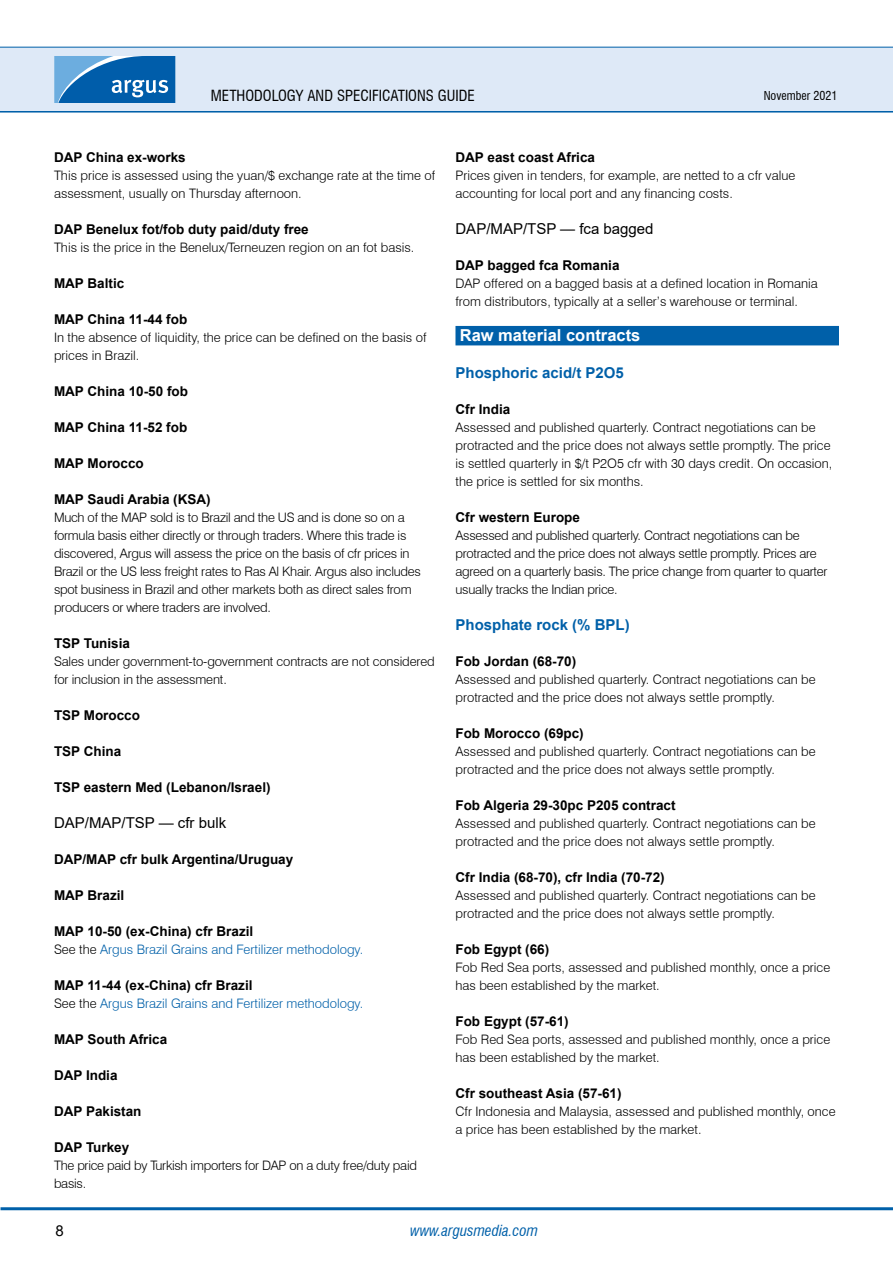
<style>
.page{position:relative;width:893px;height:1263px;background:#fff}
.page>*{position:absolute;margin:0;border:0;box-sizing:border-box;transform-origin:0 0}
.t1{font:700 16.5px "Arial";color:#fff}
.t2{font:15px "Arial";color:#000}
.t3{font:700 15px "Arial";color:#0060a9}
.t4{font:condensed 15px "Swiss 721 BT";color:#000}
.t5{font:italic condensed 15px "Swiss 721 BT";color:#0060a9}
.t6{font:700 13.5px "Arial";color:#000}
.t7{font:300 13.05px/18px "Swiss 721 BT";color:#000}
.t8{font:300 13.05px/18px "Swiss 721 BT";letter-spacing:-.02em;color:#000}
.t9{font:300 13.05px "Swiss 721 BT";color:#0060a9}
.t10{font:condensed 12px "Swiss 721 BT";color:#000}
.s1{color:#000}
</style>
<div class="page">
<hr style="left:0;top:110px;width:893px;height:3px;background:#0060a9">
<div style="left:0;top:47px;width:893px;height:64px;background:#dee9f7"></div>
<hr style="left:0;top:47px;width:893px;height:1px;background:#0060a9">
<svg style="left:54px;top:56px;width:121px;height:47px;background:#307ebd"></svg>
<hr style="left:1px;top:1207px;width:892px;height:3px;background:#0060a9">
<div style="left:455px;top:326px;width:384px;height:19px;background:#0060a9"></div>
<p class="t4" style="left:211px;top:86px;width:265px">METHODOLOGY AND SPECIFICATIONS GUIDE</p>
<p class="t10" style="left:764px;top:88px;width:75px">NOVEMBER 2021</p>
<p class="t6" style="left:54px;top:148px;width:133px">DAP China ex-works</p>
<p class="t7" style="left:54px;top:166px;width:383px">This price is assessed using the yuan/$ exchange rate at the time of assessment, usually on Thursday afternoon.</p>
<p class="t6" style="left:54px;top:220px;width:256px">DAP Benelux fot/fob duty paid/duty free</p>
<p class="t7" style="left:54px;top:238px;width:362px">This is the price in the Benelux/Terneuzen region on an fot basis.</p>
<p class="t6" style="left:54px;top:274px;width:72px">MAP Baltic</p>
<p class="t6" style="left:54px;top:310px;width:135px">MAP China 11-44 fob</p>
<p class="t7" style="left:54px;top:328px;width:374px">In the absence of liquidity, the price can be defined on the basis of prices in Brazil.</p>
<p class="t6" style="left:54px;top:382px;width:136px">MAP China 10-50 fob</p>
<p class="t6" style="left:54px;top:418px;width:135px">MAP China 11-52 fob</p>
<p class="t6" style="left:54px;top:454px;width:91px">MAP Morocco</p>
<p class="t6" style="left:54px;top:490px;width:158px">MAP Saudi Arabia (KSA)</p>
<p class="t8" style="left:54px;top:508px;width:369px">Much of the MAP sold is to Brazil and the US and is done so on a formula basis either directly or through traders. Where this trade is discovered, Argus will assess the price on the basis of cfr prices in Brazil or the US less freight rates to Ras Al Khair. Argus also includes spot business in Brazil and other markets both as direct sales from producers or where traders are involved.</p>
<p class="t6" style="left:54px;top:634px;width:78px">TSP Tunisia</p>
<p class="t7" style="left:54px;top:652px;width:382px">Sales under government-to-government contracts are not considered for inclusion in the assessment.</p>
<p class="t6" style="left:54px;top:706px;width:88px">TSP Morocco</p>
<p class="t6" style="left:54px;top:742px;width:69px">TSP China</p>
<p class="t6" style="left:54px;top:778px;width:218px">TSP eastern Med (Lebanon/Israel)</p>
<p class="t2" style="left:54px;top:812px;width:174px">DAP/MAP/TSP — cfr bulk</p>
<p class="t6" style="left:54px;top:850px;width:241px">DAP/MAP cfr bulk Argentina/Uruguay</p>
<p class="t6" style="left:54px;top:886px;width:72px">MAP Brazil</p>
<p class="t6" style="left:54px;top:922px;width:201px">MAP 10-50 (ex-China) cfr Brazil</p>
<p class="t9" style="left:54px;top:941px;width:311px"><span class="s1">See the</span> Argus Brazil Grains and Fertilizer methodology.</p>
<p class="t6" style="left:54px;top:976px;width:200px">MAP 11-44 (ex-China) cfr Brazil</p>
<p class="t9" style="left:54px;top:995px;width:311px"><span class="s1">See the</span> Argus Brazil Grains and Fertilizer methodology.</p>
<p class="t6" style="left:54px;top:1030px;width:115px">MAP South Africa</p>
<p class="t6" style="left:54px;top:1066px;width:65px">DAP India</p>
<p class="t6" style="left:54px;top:1102px;width:89px">DAP Pakistan</p>
<p class="t6" style="left:54px;top:1138px;width:77px">DAP Turkey</p>
<p class="t8" style="left:54px;top:1156px;width:364px">The price paid by Turkish importers for DAP on a duty free/duty paid basis.</p>
<p class="t6" style="left:455px;top:148px;width:141px">DAP east coast Africa</p>
<p class="t7" style="left:455px;top:166px;width:341px">Prices given in tenders, for example, are netted to a cfr value accounting for local port and any financing costs.</p>
<p class="t2" style="left:455px;top:218px;width:200px">DAP/MAP/TSP — fca bagged</p>
<p class="t6" style="left:455px;top:256px;width:166px">DAP bagged fca Romania</p>
<p class="t7" style="left:455px;top:274px;width:364px">DAP offered on a bagged basis at a defined location in Romania from distributors, typically at a seller’s warehouse or terminal.</p>
<p class="t1" style="left:460px;top:324px;width:182px">Raw material contracts</p>
<p class="t3" style="left:455px;top:362px;width:170px">Phosphoric acid/t P2O5</p>
<p class="t6" style="left:455px;top:400px;width:56px">Cfr India</p>
<p class="t7" style="left:455px;top:418px;width:378px">Assessed and published quarterly. Contract negotiations can be protracted and the price does not always settle promptly. The price is settled quarterly in $/t P2O5 cfr with 30 days credit. On occasion, the price is settled for six months.</p>
<p class="t6" style="left:455px;top:508px;width:126px">Cfr western Europe</p>
<p class="t8" style="left:455px;top:526px;width:373px">Assessed and published quarterly. Contract negotiations can be protracted and the price does not always settle promptly. Prices are agreed on a quarterly basis. The price change from quarter to quarter usually tracks the Indian price.</p>
<p class="t3" style="left:455px;top:614px;width:176px">Phosphate rock (% BPL)</p>
<p class="t6" style="left:455px;top:652px;width:122px">Fob Jordan (68-70)</p>
<p class="t7" style="left:455px;top:670px;width:362px">Assessed and published quarterly. Contract negotiations can be protracted and the price does not always settle promptly.</p>
<p class="t6" style="left:455px;top:724px;width:130px">Fob Morocco (69pc)</p>
<p class="t7" style="left:455px;top:742px;width:362px">Assessed and published quarterly. Contract negotiations can be protracted and the price does not always settle promptly.</p>
<p class="t6" style="left:455px;top:796px;width:222px">Fob Algeria 29-30pc P205 contract</p>
<p class="t7" style="left:455px;top:814px;width:362px">Assessed and published quarterly. Contract negotiations can be protracted and the price does not always settle promptly.</p>
<p class="t6" style="left:455px;top:868px;width:211px">Cfr India (68-70), cfr India (70-72)</p>
<p class="t7" style="left:455px;top:886px;width:362px">Assessed and published quarterly. Contract negotiations can be protracted and the price does not always settle promptly.</p>
<p class="t6" style="left:455px;top:940px;width:95px">Fob Egypt (66)</p>
<p class="t7" style="left:455px;top:958px;width:376px">Fob Red Sea ports, assessed and published monthly, once a price has been established by the market.</p>
<p class="t6" style="left:455px;top:1012px;width:115px">Fob Egypt (57-61)</p>
<p class="t7" style="left:455px;top:1030px;width:376px">Fob Red Sea ports, assessed and published monthly, once a price has been established by the market.</p>
<p class="t6" style="left:455px;top:1084px;width:168px">Cfr southeast Asia (57-61)</p>
<p class="t7" style="left:455px;top:1102px;width:382px">Cfr Indonesia and Malaysia, assessed and published monthly, once a price has been established by the market.</p>
<p class="t2" style="left:55px;top:1220px;width:10px">8</p>
<p class="t5" style="left:410px;top:1221px;width:129px">www.argusmedia.com</p>
</div>
